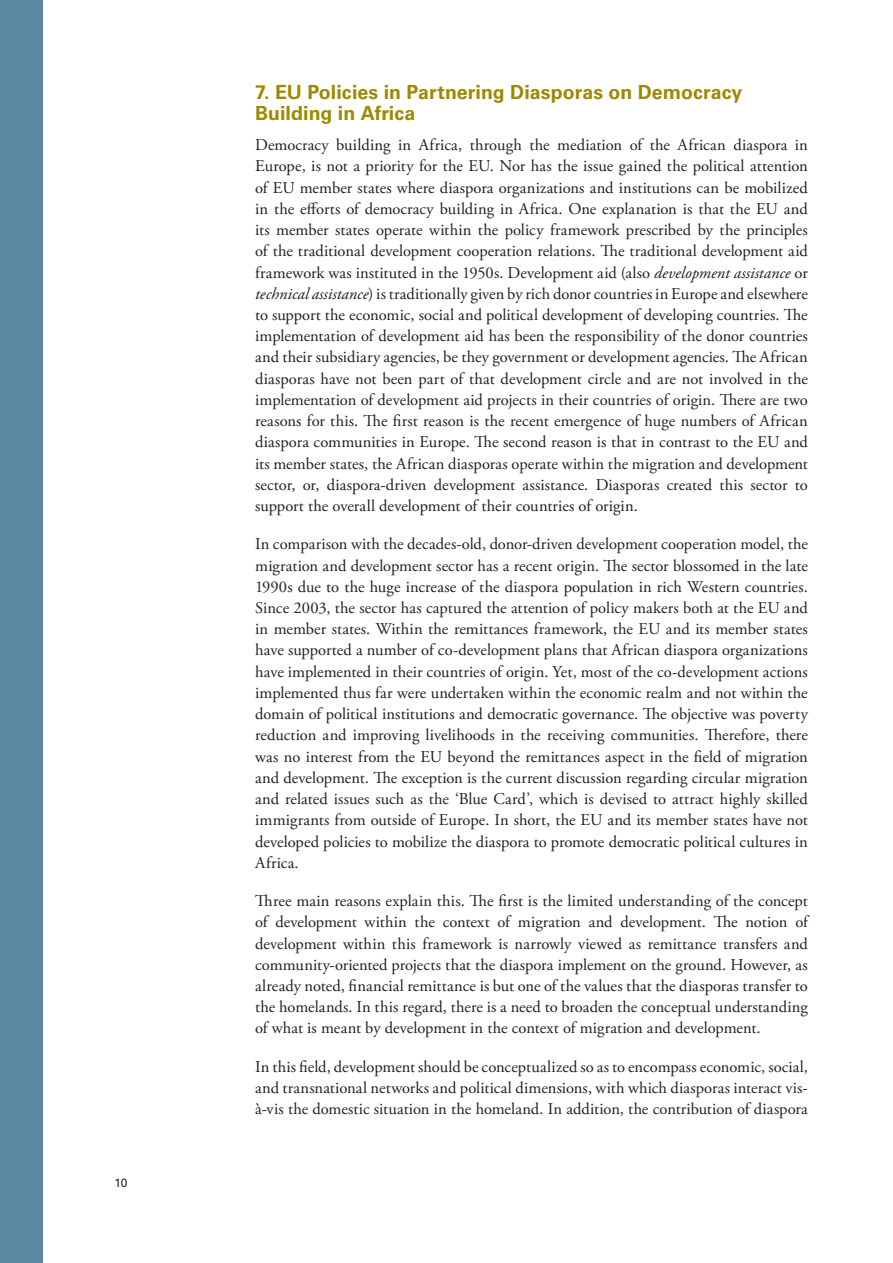
<style>
.page{position:relative;width:893px;height:1263px;background:#fff}
.page>*{position:absolute;margin:0;border:0;box-sizing:border-box;transform-origin:0 0}
.Underrubrik{font:700 19.5px/21.3px "Univers LT Std";letter-spacing:.005em;color:#9e8900}
.Brödtext{font:16.5px/21.3px "Adobe Garamond Pro";letter-spacing:-.005em;color:#231f20;text-align:justify}
.t1{font:12px "Univers LT Std";color:#231f20}
.s1{font-style:italic}
</style>
<div class="page">
<div style="left:0;top:0;width:43px;height:1263px;background:#5c87a1"></div>
<p class="t1" style="left:115px;top:1175px;width:15px">10</p>
<p class="Underrubrik" style="left:255px;top:82px;width:489px">7. EU Policies in Partnering Diasporas on Democracy<br>Building in Africa</p>
<p class="Brödtext" style="left:255px;top:135px;width:554px">Democracy building in Africa, through the mediation of the African diaspora in Europe, is not a priority for the EU. Nor has the issue gained the political attention of EU member states where diaspora organizations and institutions can be mobilized in the efforts of democracy building in Africa. One explanation is that the EU and its member states operate within the policy framework prescribed by the principles of the traditional development cooperation relations. The traditional development aid framework was instituted in the 1950s. Development aid (also <span class="s1">development assistance</span> or <span class="s1">technical assistance</span>) is traditionally given by rich donor countries in Europe and elsewhere to support the economic, social and political development of developing countries. The implementation of development aid has been the responsibility of the donor countries and their subsidiary agencies, be they government or development agencies. The African diasporas have not been part of that development circle and are not involved in the implementation of development aid projects in their countries of origin. There are two reasons for this. The first reason is the recent emergence of huge numbers of African diaspora communities in Europe. The second reason is that in contrast to the EU and its member states, the African diasporas operate within the migration and development sector, or, diaspora-driven development assistance. Diasporas created this sector to support the overall development of their countries of origin.</p>
<p class="Brödtext" style="left:255px;top:534px;width:554px">In comparison with the decades-old, donor-driven development cooperation model, the migration and development sector has a recent origin. The sector blossomed in the late 1990s due to the huge increase of the diaspora population in rich Western countries.<br>Since 2003, the sector has captured the attention of policy makers both at the EU and in member states. Within the remittances framework, the EU and its member states have supported a number of co-development plans that African diaspora organizations have implemented in their countries of origin. Yet, most of the co-development actions implemented thus far were undertaken within the economic realm and not within the domain of political institutions and democratic governance. The objective was poverty reduction and improving livelihoods in the receiving communities. Therefore, there was no interest from the EU beyond the remittances aspect in the field of migration and development. The exception is the current discussion regarding circular migration and related issues such as the ‘Blue Card’, which is devised to attract highly skilled immigrants from outside of Europe. In short, the EU and its member states have not developed policies to mobilize the diaspora to promote democratic political cultures in Africa.</p>
<p class="Brödtext" style="left:255px;top:891px;width:554px">Three main reasons explain this. The first is the limited understanding of the concept of development within the context of migration and development. The notion of development within this framework is narrowly viewed as remittance transfers and community-oriented projects that the diaspora implement on the ground. However, as already noted, financial remittance is but one of the values that the diasporas transfer to the homelands. In this regard, there is a need to broaden the conceptual understanding of what is meant by development in the context of migration and development.</p>
<p class="Brödtext" style="left:255px;top:1056px;width:554px">In this field, development should be conceptualized so as to encompass economic, social, and transnational networks and political dimensions, with which diasporas interact vis&shy;à-vis the domestic situation in the homeland. In addition, the contribution of diaspora</p>
</div>
